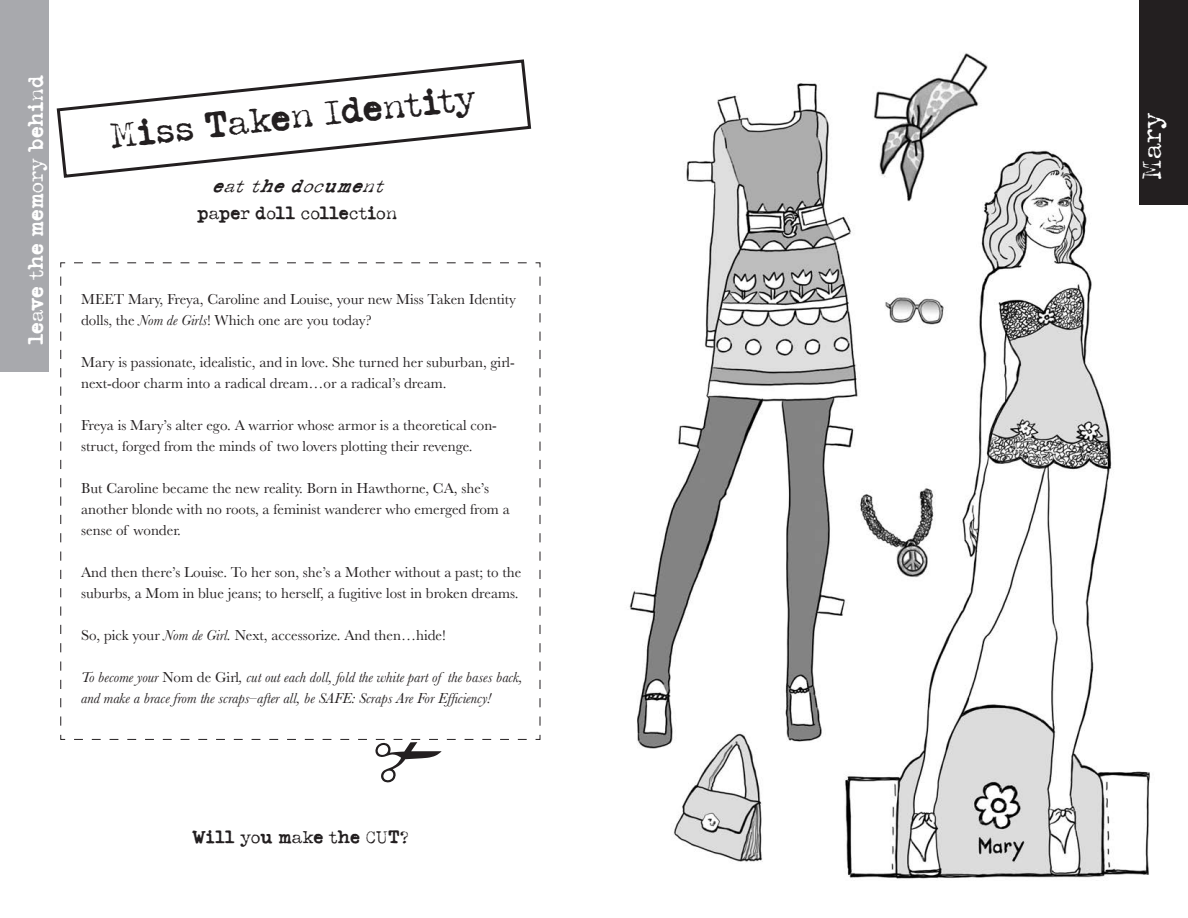
<style>
.page{position:relative;width:1188px;height:918px;background:#fff}
.page>*{position:absolute;margin:0;border:0;box-sizing:border-box;transform-origin:0 0}
.t1{font:36px "Typeka Mix";color:#231f20}
.t2{font:27px "Typeka Mix";color:#fff}
.t3{font:21px "Typeka Mix";color:#fff}
.t4{font:18px/27px "Typeka Mix";color:#231f20;text-align:center}
.t5{font:15px/21px "Baskerville";color:#231f20}
.t6{font:italic 15px/21px "Baskerville";color:#231f20}
.s1{font-style:italic}
.s2{font-style:normal}
</style>
<div class="page">
<img style="left:629px;top:53px;width:532px;height:826px">
<div style="left:1139px;top:0;width:49px;height:204px;background:#231f20"></div>
<div style="left:0;top:0;width:49px;height:371px;background:#a8a9ad"></div>
<svg style="left:56px;top:59px;width:476px;height:119px"></svg>
<svg style="left:60px;top:262px;width:481px;height:478px"></svg>
<svg style="left:74px;top:735px;width:457px;height:5px"></svg>
<p class="t3" style="left:24px;top:345px;width:272px;rotate:-90deg">leave the memory behind</p>
<p class="t1" style="left:108px;top:115px;width:369px;rotate:-6deg">Miss Taken Identity</p>
<p class="t4" style="left:197px;top:172px;width:202px"><span class="s1">eatthedocument </span>paper doll collection</p>
<p class="t5" style="left:81px;top:289px;width:436px">MEET Mary, Freya, Caroline and Louise, your new Miss Taken Identity dolls, the <span class="s1">Nom de Girls</span>! Which one are you today?</p>
<p class="t5" style="left:81px;top:352px;width:435px">Mary is passionate, idealistic, and in love. She turned her suburban, girl&shy;next-door charm into a radical dream…or a radical’s dream.</p>
<p class="t5" style="left:81px;top:415px;width:417px">Freya is Mary’s alter ego. A warrior whose armor is a theoretical con&shy;struct, forged from the minds of two lovers plotting their revenge.</p>
<p class="t5" style="left:81px;top:478px;width:430px">But Caroline became the new reality. Born in Hawthorne, CA, she’s another blonde with no roots, a feminist wanderer who emerged from a sense of wonder.</p>
<p class="t5" style="left:81px;top:562px;width:442px">And then there’s Louise. To her son, she’s a Mother without a past; to the suburbs, a Mom in blue jeans; to herself, a fugitive lost in broken dreams.</p>
<p class="t5" style="left:81px;top:625px;width:366px">So, pick your <span class="s1">Nom de Girl.</span> Next, accessorize. And then…hide!</p>
<p class="t6" style="left:81px;top:667px;width:443px">To become your <span class="s2">Nom de Girl</span>, cut out each doll, fold the white part of the bases back, and make a brace from the scraps–after all, be SAFE: Scraps Are For Efficiency!</p>
<p class="t4" style="left:192px;top:824px;width:218px">Will you make the CUT?</p>
<p class="t2" style="left:1136px;top:180px;width:69px;rotate:-90deg">Mary</p>
</div>
